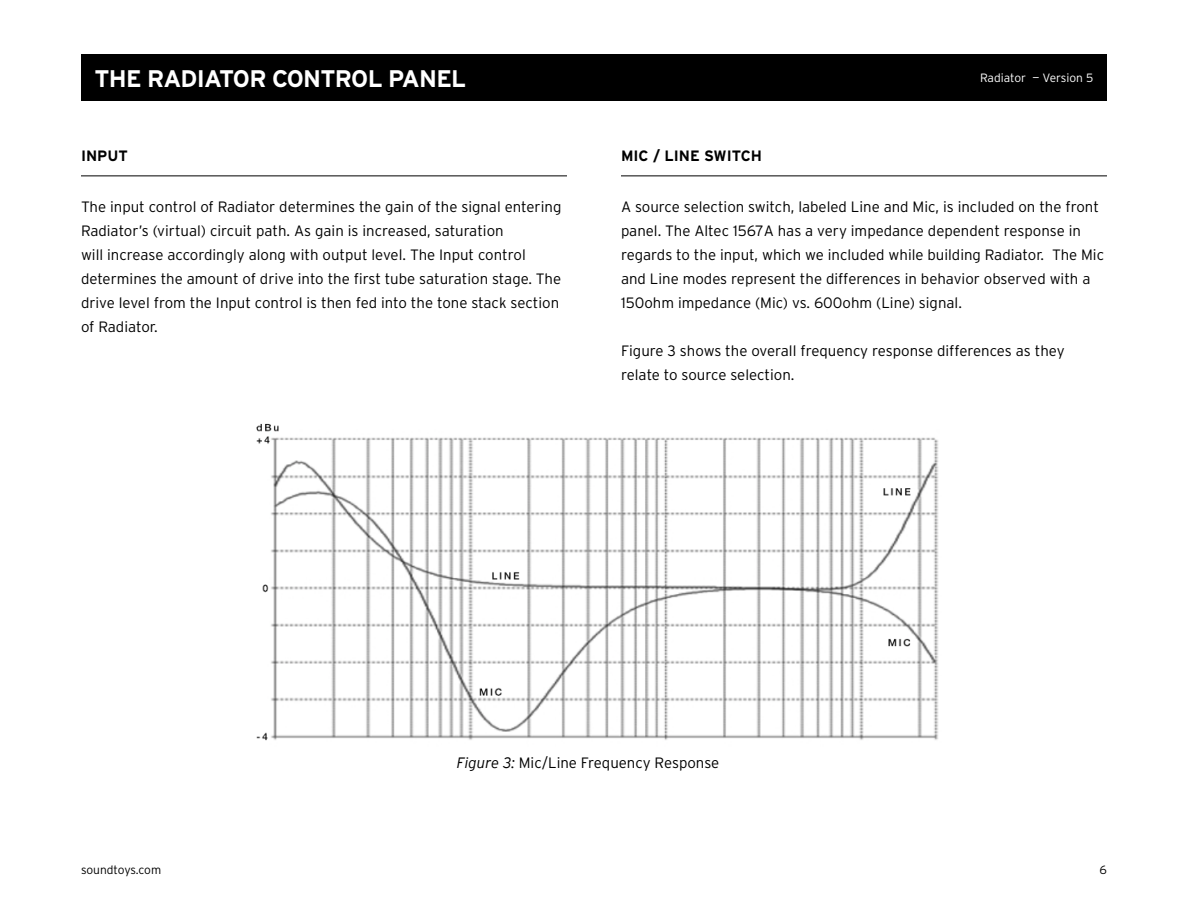
<style>
.page{position:relative;width:1188px;height:918px;background:#fff}
.page>*{position:absolute;margin:0;border:0;box-sizing:border-box;transform-origin:0 0}
.t1{font:700 24px "Interstate";letter-spacing:-.03em;color:#fff}
.t2{font:300 15px/24px "Interstate";color:#000}
.t3{font:700 15px "Interstate";color:#000}
.t4{font:300 12px "Interstate";color:#fff}
.t5{font:300 12px "Interstate";letter-spacing:-.005em;color:#000}
.s1{font-style:italic}
</style>
<div class="page">
<div style="left:81px;top:54px;width:1026px;height:47px;background:#000"></div>
<hr style="left:81px;top:176px;width:486px;height:1px;background:#000">
<hr style="left:621px;top:176px;width:486px;height:1px;background:#000">
<img style="left:256px;top:423px;width:683px;height:318px">
<p class="t1" style="left:94px;top:65px;width:373px">THE RADIATOR CONTROL PANEL</p>
<p class="t4" style="left:980px;top:71px;width:115px">Radiator — Version 5</p>
<p class="t3" style="left:81px;top:147px;width:49px">INPUT</p>
<p class="t3" style="left:621px;top:147px;width:143px">MIC / LINE SWITCH</p>
<p class="t2" style="left:81px;top:194px;width:482px">The input control of Radiator determines the gain of the signal entering Radiator’s (virtual) circuit path. As gain is increased, saturation<br>will increase accordingly along with output level. The Input control determines the amount of drive into the first tube saturation stage. The drive level from the Input control is then fed into the tone stack section of Radiator.</p>
<p class="t2" style="left:621px;top:194px;width:485px">A source selection switch, labeled Line and Mic, is included on the front panel. The Altec 1567A has a very impedance dependent response in regards to the input, which we included while building Radiator. The Mic and Line modes represent the differences in behavior observed with a 150ohm impedance (Mic) vs. 600ohm (Line) signal.</p>
<p class="t2" style="left:621px;top:338px;width:445px">Figure 3 shows the overall frequency response differences as they relate to source selection.</p>
<p class="t2" style="left:457px;top:751px;width:264px"><span class="s1">Figure 3:</span> Mic/Line Frequency Response</p>
<p class="t5" style="left:81px;top:863px;width:82px">soundtoys.com</p>
<p class="t5" style="left:1100px;top:863px;width:9px">6</p>
</div>
